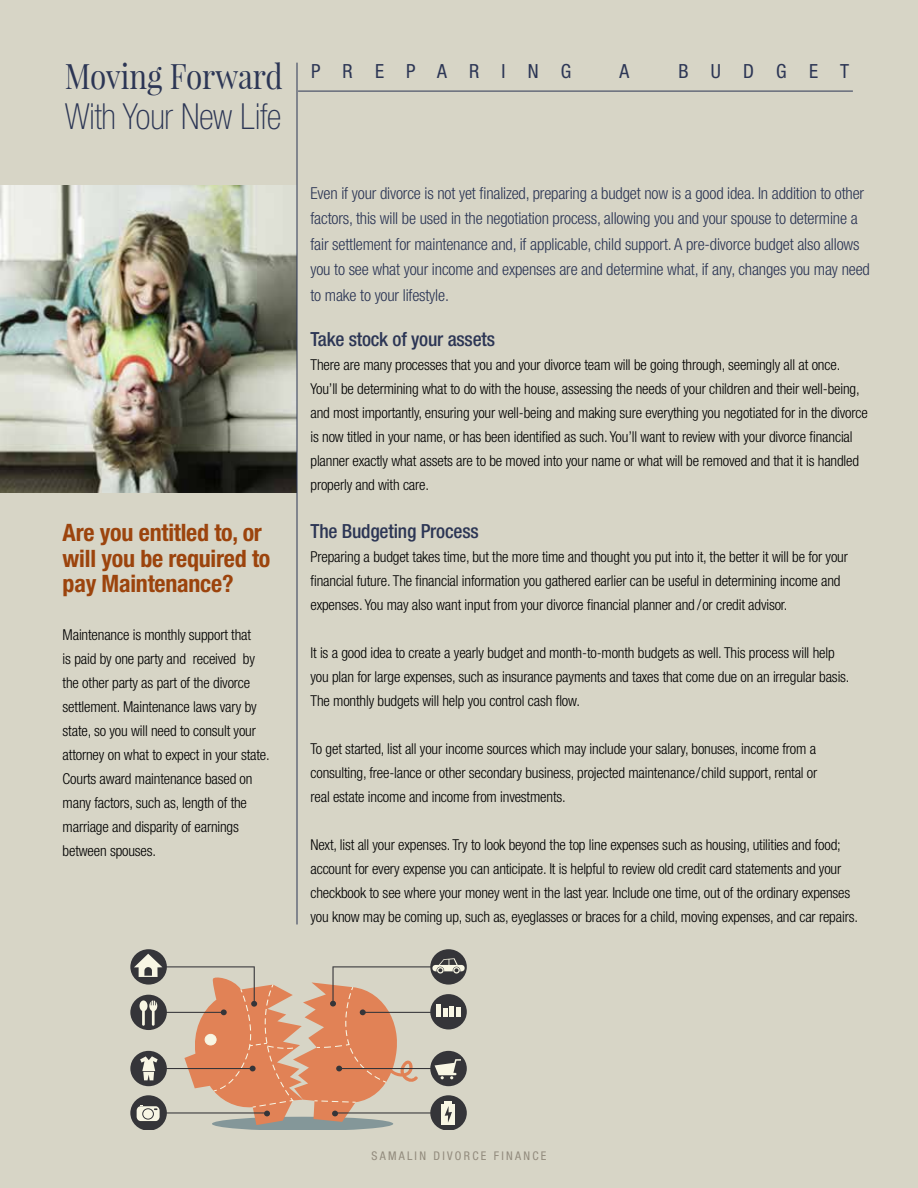
<style>
.page{position:relative;width:918px;height:1188px;background:#d7d5c6}
.page>*{position:absolute;margin:0;border:0;box-sizing:border-box;transform-origin:0 0}
.t1{font:100 condensed 36px "Helvetica Neue";letter-spacing:-.01em;color:#2c3655}
.t2{font:34.5px "Playfair Display";color:#2c3655;scale:.86 1}
.t3{font:700 condensed 24px/25.5px "Helvetica Neue";letter-spacing:-.01em;color:#9c440d}
.t4{font:500 condensed 19.5px "Helvetica Neue";letter-spacing:-.01em;color:#2c3655}
.t5{font:condensed 19.5px "Helvetica Neue";letter-spacing:1.14em;color:#2c3655}
.t6{font:300 condensed 16.5px/25.5px "Helvetica Neue";letter-spacing:-.01em;color:#2c3655}
.t7{font:300 condensed 15px/24px "Helvetica Neue";letter-spacing:-.01em;color:#000}
.t8{font:condensed 12px "Helvetica Neue";letter-spacing:.19em;color:#928b7d}
</style>
<div class="page">
<hr style="left:298px;top:91px;width:555px;height:1px;background:#2c3655">
<svg style="left:130px;top:949px;width:337px;height:180px"></svg>
<div style="left:436px;top:1004px;width:5px;height:15px;background:#f8f6e4"></div>
<hr style="left:443px;top:1008px;width:4px;height:11px;background:#f8f6e4">
<hr style="left:450px;top:1006px;width:4px;height:12px;background:#f8f6e4">
<div style="left:456px;top:1008px;width:5px;height:10px;background:#f8f6e4"></div>
<hr style="left:434px;top:1018px;width:28px;height:2px;background:#353539">
<img style="left:0;top:186px;width:297px;height:306px">
<hr style="left:297px;top:63px;width:1px;height:861px;background:#2c3655">
<h2 class="t2" style="left:65px;top:54px;width:255px">Moving Forward</h2>
<h1 class="t1" style="left:65px;top:96px;width:218px">With Your New Life</h1>
<h3 class="t3" style="left:63px;top:520px;width:209px">Are you entitled to, or will you be required to pay Maintenance?</h3>
<p class="t7" style="left:63px;top:623px;width:209px">Maintenance is monthly support that<br>is paid by one party and received by the other party as part of the divorce settlement. Maintenance laws vary by state, so you will need to consult your attorney on what to expect in your state.<br>Courts award maintenance based on many factors, such as, length of the marriage and disparity of earnings between spouses.</p>
<h3 class="t5" style="left:311px;top:60px;width:262px">PREPARING</h3>
<h3 class="t5" style="left:620px;top:60px;width:11px">A</h3>
<h3 class="t5" style="left:679px;top:60px;width:172px">BUDGET</h3>
<p class="t6" style="left:310px;top:180px;width:561px">Even if your divorce is not yet finalized, preparing a budget now is a good idea. In addition to other factors, this will be used in the negotiation process, allowing you and your spouse to determine a fair settlement for maintenance and, if applicable, child support. A pre-divorce budget also allows you to see what your income and expenses are and determine what, if any, changes you may need to make to your lifestyle.</p>
<h3 class="t4" style="left:310px;top:327px;width:186px">Take stock of your assets</h3>
<p class="t7" style="left:310px;top:352px;width:559px">There are many processes that you and your divorce team will be going through, seemingly all at once.<br>You’ll be determining what to do with the house, assessing the needs of your children and their well-being, and most importantly, ensuring your well-being and making sure everything you negotiated for in the divorce is now titled in your name, or has been identified as such. You’ll want to review with your divorce financial planner exactly what assets are to be moved into your name or what will be removed and that it is handled properly and with care.</p>
<h3 class="t4" style="left:310px;top:519px;width:170px">The Budgeting Process</h3>
<p class="t7" style="left:310px;top:544px;width:539px">Preparing a budget takes time, but the more time and thought you put into it, the better it will be for your financial future. The financial information you gathered earlier can be useful in determining income and expenses. You may also want input from your divorce financial planner and /or credit advisor.</p>
<p class="t7" style="left:310px;top:640px;width:541px">It is a good idea to create a yearly budget and month-to-month budgets as well. This process will help you plan for large expenses, such as insurance payments and taxes that come due on an irregular basis.<br>The monthly budgets will help you control cash flow.</p>
<p class="t7" style="left:310px;top:736px;width:508px;text-align:justify">To get started, list all your income sources which may include your salary, bonuses, income from a consulting, free-lance or other secondary business, projected maintenance/child support, rental or real estate income and income from investments.</p>
<p class="t7" style="left:310px;top:832px;width:549px">Next, list all your expenses. Try to look beyond the top line expenses such as housing, utilities and food; account for every expense you can anticipate. It is helpful to review old credit card statements and your checkbook to see where your money went in the last year. Include one time, out of the ordinary expenses you know may be coming up, such as, eyeglasses or braces for a child, moving expenses, and car repairs.</p>
<p class="t8" style="left:371px;top:1148px;width:177px">SAMALIN DIVORCE FINANCE</p>
</div>
